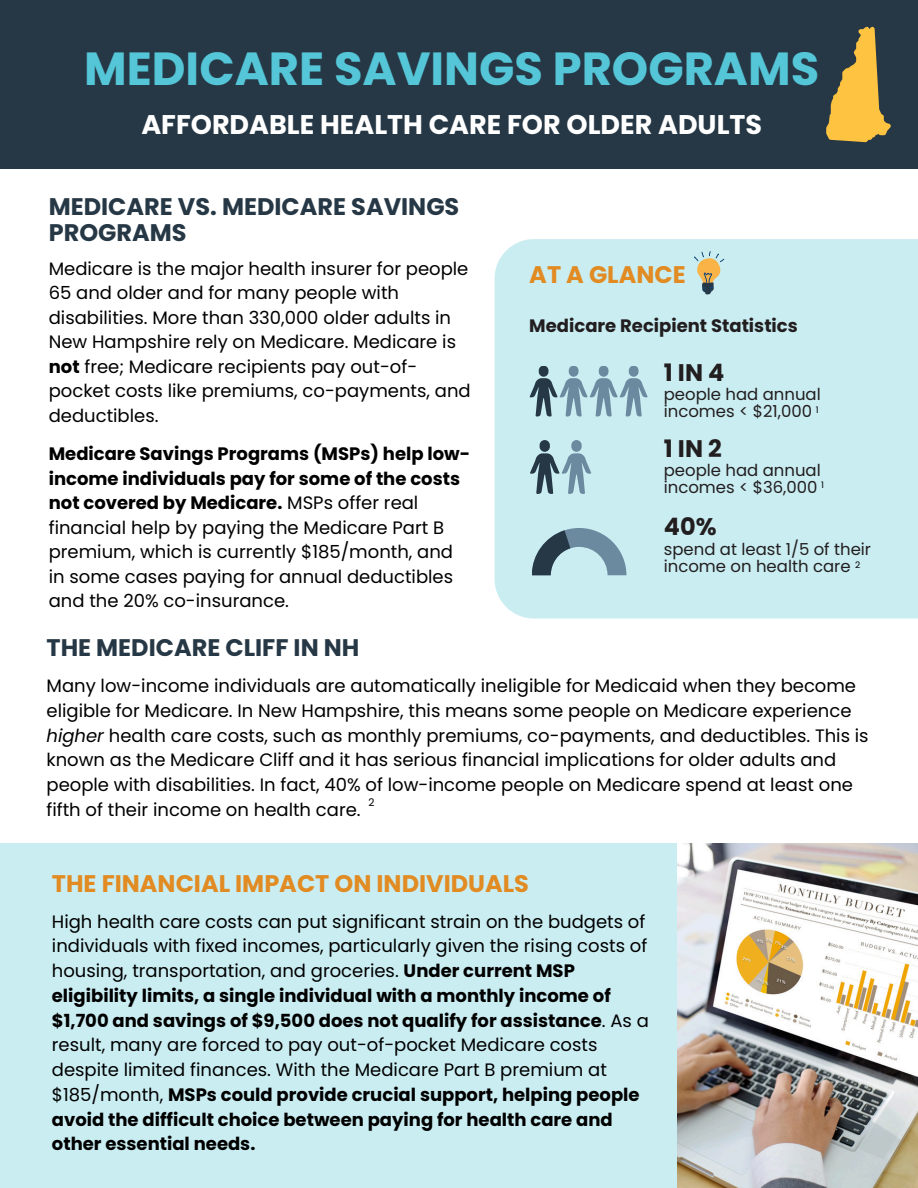
<style>
.page{position:relative;width:918px;height:1188px;background:#fff}
.page>*{position:absolute;margin:0;border:0;box-sizing:border-box;transform-origin:0 0}
.t1{font:700 46.35px "Poppins";color:#55c6d8}
.t2{font:700 27px "Poppins";color:#fff}
.t3{font:700 24px/25.8px "Poppins";color:#263845}
.t4{font:700 24px "Poppins";color:#e18b22}
.t5{font:700 24px "Poppins";letter-spacing:.21em;color:#221e1f}
.t6{font:18px/24.8px "Poppins";color:#000}
.t7{font:700 18px "Poppins";color:#221e1f}
.t8{font:16.5px/16.8px "Poppins";color:#221e1f}
.t9{font:10.5px "Poppins";color:#000}
.t10{font:9px "Poppins";color:#000}
.s1{font-weight:700}
.s2{font-style:italic}
</style>
<div class="page">
<div style="left:0;top:0;width:918px;height:169px;background:#263845"></div>
<div style="left:0;top:843px;width:918px;height:345px;background:#caedf2"></div>
<svg style="left:826px;top:27px;width:65px;height:115px"></svg>
<div style="left:495px;top:239px;width:423px;height:380px;background:#caedf2"></div>
<svg style="left:530px;top:366px;width:118px;height:50px;background:#99b9c4"></svg>
<svg style="left:530px;top:440px;width:61px;height:54px;background:#91b0ba"></svg>
<svg style="left:532px;top:528px;width:94px;height:47px;background:#8ba9b5"></svg>
<svg style="left:694px;top:251px;width:30px;height:44px"></svg>
<img style="left:678px;top:843px;width:240px;height:345px">
<h3 class="t1" style="left:84px;top:36px;width:736px">MEDICARE SAVINGS PROGRAMS</h3>
<p class="t2" style="left:141px;top:105px;width:622px">AFFORDABLE HEALTH CARE FOR OLDER ADULTS</p>
<h3 class="t3" style="left:49px;top:194px;width:412px">MEDICARE VS. MEDICARE SAVINGS<br>PROGRAMS</h3>
<p class="t6" style="left:49px;top:256px;width:423px">Medicare is the major health insurer for people 65 and older and for many people with disabilities. More than 330,000 older adults in New Hampshire rely on Medicare. Medicare is <span class="s1">not</span> free; Medicare recipients pay out-of&shy;pocket costs like premiums, co-payments, and deductibles.</p>
<p class="t6" style="left:49px;top:442px;width:423px"><span class="s1">Medicare Savings Programs (MSPs) help low&shy;income individuals pay for some of the costs not covered by Medicare.</span> MSPs offer real financial help by paying the Medicare Part B premium, which is currently $185/month, and in some cases paying for annual deductibles and the 20% co-insurance.</p>
<h4 class="t3" style="left:47px;top:635px;width:314px">THE MEDICARE CLIFF IN NH</h4>
<h3 class="t4" style="left:529px;top:257px;width:158px">AT A GLANCE</h3>
<p class="t7" style="left:529px;top:313px;width:270px">Medicare Recipient Statistics</p>
<p class="t5" style="left:664px;top:356px;width:62px">1IN4</p>
<p class="t8" style="left:664px;top:386px;width:159px">people had annual incomes &lt; $21,000</p>
<p class="t5" style="left:664px;top:432px;width:60px">1IN2</p>
<p class="t8" style="left:664px;top:462px;width:159px">people had annual incomes &lt; $36,000</p>
<h3 class="t5" style="left:664px;top:510px;width:54px">40%</h3>
<p class="t8" style="left:664px;top:541px;width:209px">spend at least 1/5 of their income on health care</p>
<p class="t10" style="left:816px;top:403px;width:4px">1</p>
<p class="t10" style="left:821px;top:479px;width:4px">1</p>
<h3 class="t10" style="left:855px;top:559px;width:7px">2</h3>
<h2 class="t6" style="left:47px;top:673px;width:824px">Many low-income individuals are automatically ineligible for Medicaid when they become eligible for Medicare. In New Hampshire, this means some people on Medicare experience <span class="s2">higher</span> health care costs, such as monthly premiums, co-payments, and deductibles. This is known as the Medicare Cliff and it has serious financial implications for older adults and people with disabilities. In fact, 40% of low-income people on Medicare spend at least one fifth of their income on health care.</h2>
<p class="t9" style="left:369px;top:795px;width:8px">2</p>
<h1 class="t4" style="left:52px;top:867px;width:479px">THE FINANCIAL IMPACT ON INDIVIDUALS</h1>
<p class="t6" style="left:52px;top:909px;width:599px">High health care costs can put significant strain on the budgets of individuals with fixed incomes, particularly given the rising costs of housing, transportation, and groceries. <span class="s1">Under current MSP eligibility limits, a single individual with a monthly income of $1,700 and savings of $9,500 does not qualify for assistance</span>. As a result, many are forced to pay out-of-pocket Medicare costs despite limited finances. With the Medicare Part B premium at $185/month, <span class="s1">MSPs could provide crucial support, helping people avoid the difficult choice between paying for health care and other essential needs.</span></p>
</div>
